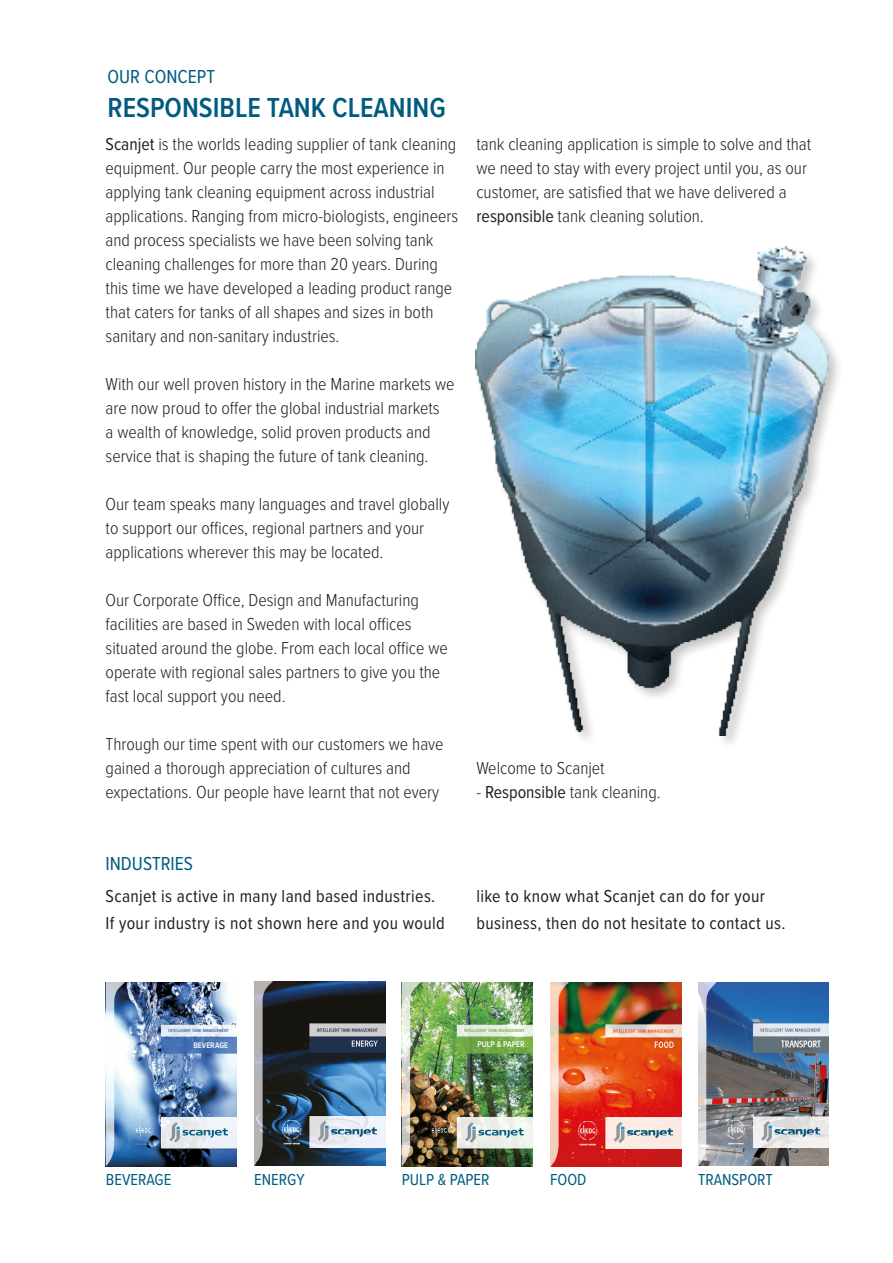
<style>
.page{position:relative;width:893px;height:1263px;background:#fff}
.page>*{position:absolute;margin:0;border:0;box-sizing:border-box;transform-origin:0 0}
.t1{font:600 28.5px "Proxima Nova Cond";color:#005b7f}
.t2{font:19.5px "Proxima Nova Cond";color:#005b7f}
.t3{font:300 18px/24px "Proxima Nova Cond";color:#231f20}
.t4{font:18px/27px "Proxima Nova Cond";letter-spacing:.02em;color:#231f20}
.t5{font:16.5px "Proxima Nova Cond";color:#005b7f}
.t6{font:600 8.55px "Proxima Nova Cond";color:#fff}
.t7{font:600 8.25px "Proxima Nova Cond";color:#fff}
.t8{font:600 4.65px "Proxima Nova Cond";color:#3b67b0}
.t9{font:600 4.65px "Proxima Nova Cond";color:#78b342}
.s1{font-weight:400}
</style>
<div class="page">
<img style="left:126px;top:983px;width:111px;height:183px">
<svg style="left:106px;top:983px;width:20px;height:183px"></svg>
<svg style="left:161px;top:1025px;width:76px;height:28px;background:#8ca6cf"></svg>
<div style="left:161px;top:1117px;width:76px;height:33px;background:#231f20;opacity:.25"></div>
<svg style="left:161px;top:1117px;width:76px;height:31px"></svg>
<svg style="left:134px;top:1121px;width:19px;height:24px"></svg>
<img style="left:698px;top:982px;width:131px;height:184px">
<img style="left:550px;top:983px;width:131px;height:183px">
<img style="left:421px;top:983px;width:112px;height:183px">
<svg style="left:457px;top:1025px;width:76px;height:28px;background:#a3c789"></svg>
<div style="left:456px;top:1117px;width:77px;height:33px;background:#231f20;opacity:.25"></div>
<svg style="left:457px;top:1117px;width:76px;height:31px"></svg>
<svg style="left:431px;top:1121px;width:18px;height:24px"></svg>
<img style="left:402px;top:983px;width:19px;height:183px">
<img style="left:254px;top:982px;width:131px;height:183px">
<img style="left:475px;top:247px;width:353px;height:488px">
<p class="t2" style="left:108px;top:65px;width:109px">OUR CONCEPT</p>
<p class="t1" style="left:108px;top:91px;width:340px">RESPONSIBLE TANK CLEANING</p>
<p class="t3" style="left:106px;top:132px;width:354px"><span class="s1">Scanjet</span> is the worlds leading supplier of tank cleaning equipment. Our people carry the most experience in applying tank cleaning equipment across industrial applications. Ranging from micro-biologists, engineers and process specialists we have been solving tank cleaning challenges for more than 20 years. During this time we have developed a leading product range that caters for tanks of all shapes and sizes in both sanitary and non-sanitary industries.</p>
<p class="t3" style="left:106px;top:372px;width:350px">With our well proven history in the Marine markets we are now proud to offer the global industrial markets<br>a wealth of knowledge, solid proven products and service that is shaping the future of tank cleaning.</p>
<p class="t3" style="left:106px;top:492px;width:345px">Our team speaks many languages and travel globally to support our offices, regional partners and your applications wherever this may be located.</p>
<p class="t3" style="left:106px;top:588px;width:344px">Our Corporate Office, Design and Manufacturing facilities are based in Sweden with local offices situated around the globe. From each local office we operate with regional sales partners to give you the fast local support you need.</p>
<p class="t3" style="left:106px;top:732px;width:340px">Through our time spent with our customers we have gained a thorough appreciation of cultures and expectations. Our people have learnt that not every</p>
<p class="t3" style="left:476px;top:132px;width:336px">tank cleaning application is simple to solve and that we need to stay with every project until you, as our customer, are satisfied that we have delivered a <span class="s1">responsible</span> tank cleaning solution.</p>
<p class="t3" style="left:476px;top:756px;width:130px">Welcome to Scanjet</p>
<p class="t3" style="left:476px;top:780px;width:186px">- <span class="s1">Responsible</span> tank cleaning.</p>
<p class="t2" style="left:106px;top:852px;width:89px">INDUSTRIES</p>
<p class="t4" style="left:106px;top:883px;width:341px">Scanjet is active in many land based industries.<br>If your industry is not shown here and you would</p>
<p class="t4" style="left:476px;top:883px;width:311px">like to know what Scanjet can do for your business, then do not hesitate to contact us.</p>
<p class="t8" style="left:168px;top:1029px;width:62px">INTELLIGENT TANK MANAGEMENT</p>
<p class="t7" style="left:193px;top:1041px;width:36px">BEVERAGE</p>
<p class="t9" style="left:464px;top:1029px;width:62px">INTELLIGENT TANK MANAGEMENT</p>
<p class="t6" style="left:477px;top:1040px;width:49px">PULP &amp; PAPER</p>
<p class="t5" style="left:106px;top:1170px;width:67px">BEVERAGE</p>
<p class="t5" style="left:550px;top:1170px;width:38px">FOOD</p>
<p class="t5" style="left:698px;top:1170px;width:76px">TRANSPORT</p>
<p class="t5" style="left:254px;top:1170px;width:52px">ENERGY</p>
<p class="t5" style="left:402px;top:1170px;width:89px">PULP &amp; PAPER</p>
</div>
